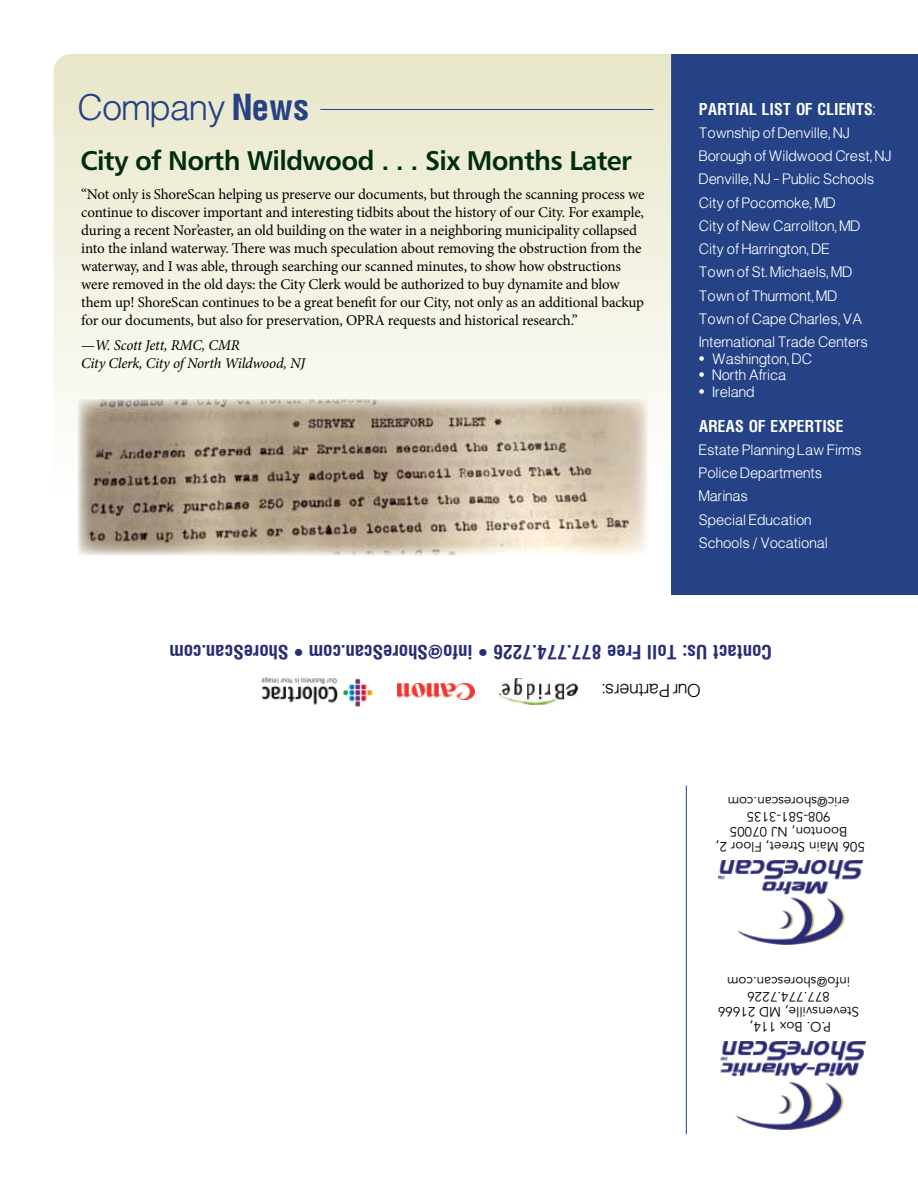
<style>
.page{position:relative;width:918px;height:1188px;background:#fff}
.page>*{position:absolute;margin:0;border:0;box-sizing:border-box;transform-origin:0 0}
.t1{font:300 33px "Hallmarke";letter-spacing:-.01em;color:#244285}
.t2{font:27px "Humanist 777 BT Bold B";letter-spacing:-.025em;color:#002c10}
.t3{font:700 18px "Hallmarke Cond";color:#292d76}
.t4{font:300 16.5px "Hallmarke";color:#000}
.t5{font:15px/18px "Minion Pro";letter-spacing:-.015em;color:#000}
.t6{font:italic 15px/18px "Minion Pro";letter-spacing:-.015em;color:#000}
.t7{font:700 15px "Hallmarke Cond";color:#fff}
.t8{font:300 13.5px/23.2px "Hallmarke";color:#fff}
.t9{font:13.5px/15px "Avenir";color:#000;text-align:center}
.s1{font-family:"Hallmarke Cond";font-weight:700}
.s2{font-style:normal}
.s3{font-family:"Hallmarke";font-weight:300}
</style>
<div class="page">
<div style="left:671px;top:54px;width:247px;height:540px;background:#244285"></div>
<svg style="left:54px;top:54px;width:617px;height:440px;background:#f0f0dd"></svg>
<img style="left:262px;top:677px;width:110px;height:30px">
<img style="left:398px;top:684px;width:76px;height:15px">
<hr style="left:686px;top:785px;width:1px;height:349px;background:#244285">
<img style="left:500px;top:678px;width:77px;height:27px">
<img style="left:720px;top:1042px;width:145px;height:87px">
<img style="left:718px;top:861px;width:145px;height:84px">
<hr style="left:320px;top:109px;width:334px;height:1px;background:#25408f">
<img style="left:78px;top:399px;width:570px;height:156px">
<h1 class="t1" style="left:78px;top:84px;width:234px">Company <span class="s1">NEWS</span></h1>
<h2 class="t2" style="left:80px;top:143px;width:553px">City of North Wildwood . . . Six Months Later</h2>
<p class="t5" style="left:81px;top:185px;width:565px">“Not only is ShoreScan helping us preserve our documents, but through the scanning process we continue to discover important and interesting tidbits about the history of our City. For example, during a recent Nor’easter, an old building on the water in a neighboring municipality collapsed into the inland waterway. There was much speculation about removing the obstruction from the waterway, and I was able, through searching our scanned minutes, to show how obstructions were removed in the old days: the City Clerk would be authorized to buy dynamite and blow them up! ShoreScan continues to be a great benefit for our City, not only as an additional backup for our documents, but also for preservation, OPRA requests and historical research.”</p>
<p class="t6" style="left:81px;top:336px;width:226px"><span class="s2">—</span>W. Scott Jett, RMC, CMR<br>City Clerk, City of North Wildwood, NJ</p>
<p class="t7" style="left:699px;top:98px;width:178px">PARTIAL LIST OF CLIENTS<span class="s3">:</span></p>
<p class="t8" style="left:699px;top:121px;width:194px">Township of Denville, NJ<br>Borough of Wildwood Crest, NJ<br>Denville, NJ – Public Schools<br>City of Pocomoke, MD<br>City of New Carrollton, MD<br>City of Harrington, DE<br>Town of St. Michaels, MD<br>Town of Thurmont, MD<br>Town of Cape Charles, VA<br>International Trade Centers</p>
<p class="t8" style="left:699px;top:346px;width:115px">• Washington, DC</p>
<p class="t8" style="left:699px;top:363px;width:89px">• North Africa</p>
<p class="t8" style="left:699px;top:379px;width:57px">• Ireland</p>
<p class="t7" style="left:699px;top:415px;width:20px">AREAS</p>
<p class="t7" style="left:749px;top:415px;width:48px">OF EXPERTISE</p>
<p class="t8" style="left:699px;top:438px;width:164px">Estate Planning Law Firms<br>Police Departments<br>Marinas<br>Special Education<br>Schools / Vocational</p>
<p class="t3" style="left:772px;top:665px;width:604px;rotate:-180deg">CONTACT US: TOLL FREE 877.774.7226 • INFO@SHORESCAN.COM • SHORESCAN.COM</p>
<p class="t4" style="left:701px;top:702px;width:100px;rotate:-180deg">Our Partners:</p>
<p class="t9" style="left:865px;top:854px;width:151px;rotate:-180deg">506 Main Street, Floor 2,<br>Boonton, NJ 07005<br>908-581-3135 eric@shorescan.com</p>
<p class="t9" style="left:859px;top:1033px;width:143px;rotate:-180deg">P.O. Box 114,<br>Stevensville, MD 21666<br>877.774.7226 info@shorescan.com</p>
</div>
